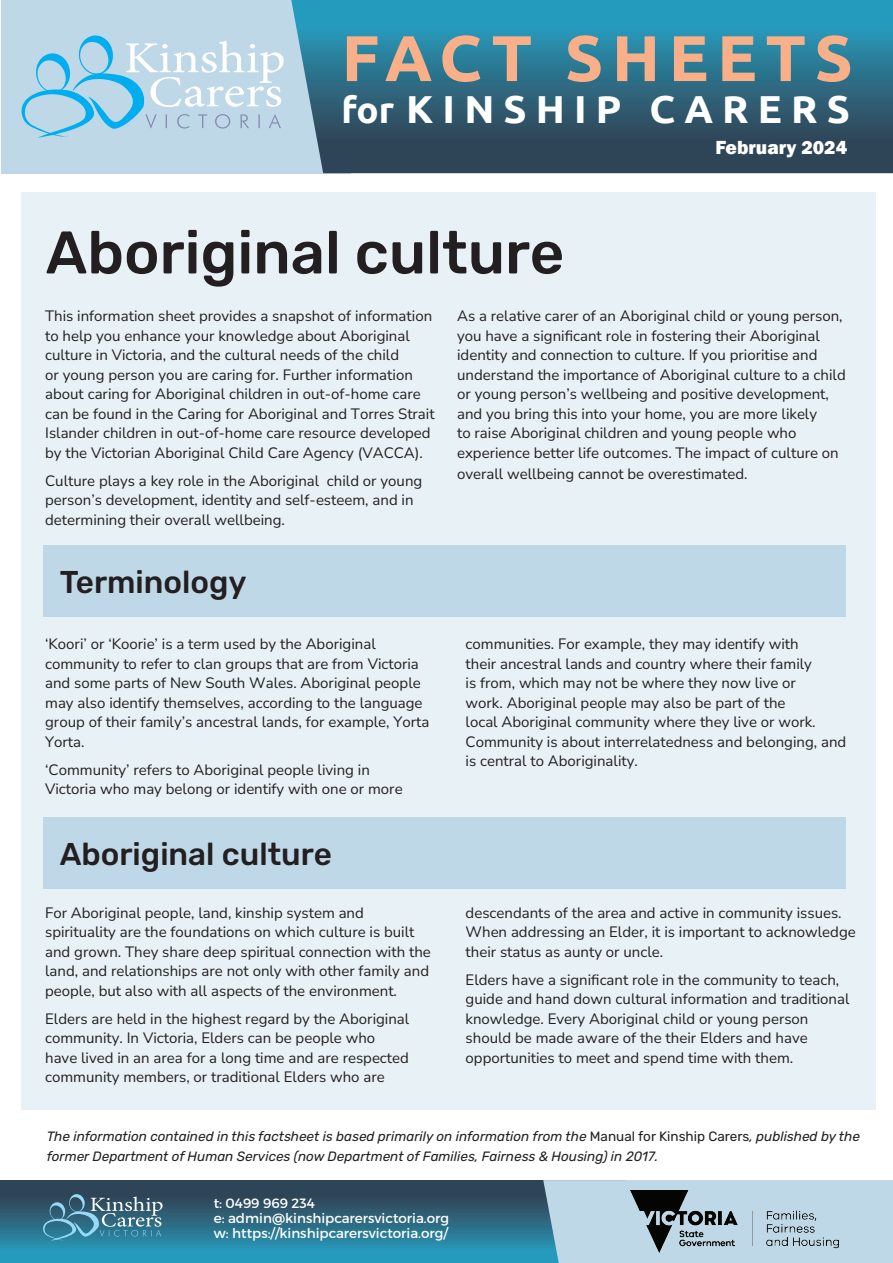
<style>
.page{position:relative;width:893px;height:1263px;background:#fff}
.page>*{position:absolute;margin:0;border:0;box-sizing:border-box;transform-origin:0 0}
.t1{font:700 64.5px "Ubuntu";letter-spacing:.13em;color:#f9b089}
.t2{font:500 60px "Rubik";color:#231f20}
.t3{font:700 39px "Ubuntu";color:#fff}
.t4{font:500 31.5px "Rubik";color:#231f20}
.t5{font:800 19.5px "Franklin Gothic";color:#fff}
.t6{font:200 15px/19.5px "Nunito Sans 12 pt";color:#231f20}
.t7{font:italic 13.5px/19.5px "Rubik";color:#231f20}
.t8{font:13.5px/15px "Montserrat";color:#fff}
.s1{font-size:36px}
.s2{font-style:normal}
</style>
<div class="page">
<div style="left:0;top:1180px;width:625px;height:83px;background:linear-gradient(to bottom,#323544,#26a2c5)"></div>
<div style="left:543px;top:1180px;width:350px;height:83px;background:#bfd8e7"></div>
<div style="left:1px;top:0;width:350px;height:173px;background:#bfd8e7"></div>
<svg style="left:291px;top:0;width:602px;height:173px;background:#2f7089"></svg>
<svg style="left:21px;top:35px;width:263px;height:103px"></svg>
<svg style="left:41px;top:1194px;width:122px;height:47px;background:#497c91"></svg>
<img style="left:631px;top:1191px;width:207px;height:61px">
<div style="left:22px;top:192px;width:854px;height:918px;background:#e8f1f6"></div>
<div style="left:43px;top:545px;width:803px;height:72px;background:#bfd8e7"></div>
<div style="left:43px;top:817px;width:803px;height:71px;background:#bfd8e7"></div>
<h1 class="t1" style="left:342px;top:19px;width:513px">FACT SHEETS</h1>
<h3 class="t3" style="left:342px;top:86px;width:510px"><span class="s1">for</span> K I N S H I P C A R E R S</h3>
<h2 class="t2" style="left:46px;top:218px;width:520px">Aboriginal culture</h2>
<h3 class="t5" style="left:715px;top:135px;width:133px">February 2024</h3>
<p class="t6" style="left:45px;top:306px;width:391px">This information sheet provides a snapshot of information to help you enhance your knowledge about Aboriginal culture in Victoria, and the cultural needs of the child<br>or young person you are caring for. Further information about caring for Aboriginal children in out-of-home care can be found in the Caring for Aboriginal and Torres Strait Islander children in out-of-home care resource developed by the Victorian Aboriginal Child Care Agency (VACCA).</p>
<p class="t6" style="left:45px;top:470px;width:379px">Culture plays a key role in the Aboriginal child or young person’s development, identity and self-esteem, and in determining their overall wellbeing.</p>
<h3 class="t4" style="left:60px;top:564px;width:188px">Terminology</h3>
<p class="t6" style="left:45px;top:633px;width:386px">‘Koori’ or ‘Koorie’ is a term used by the Aboriginal community to refer to clan groups that are from Victoria and some parts of New South Wales. Aboriginal people may also identify themselves, according to the language group of their family’s ancestral lands, for example, Yorta Yorta.</p>
<p class="t6" style="left:45px;top:759px;width:359px">‘Community’ refers to Aboriginal people living in<br>Victoria who may belong or identify with one or more</p>
<h3 class="t4" style="left:60px;top:836px;width:274px">Aboriginal culture</h3>
<p class="t6" style="left:45px;top:902px;width:387px">For Aboriginal people, land, kinship system and spirituality are the foundations on which culture is built and grown. They share deep spiritual connection with the land, and relationships are not only with other family and people, but also with all aspects of the environment.</p>
<p class="t6" style="left:45px;top:1008px;width:366px">Elders are held in the highest regard by the Aboriginal community. In Victoria, Elders can be people who have lived in an area for a long time and are respected community members, or traditional Elders who are</p>
<p class="t6" style="left:457px;top:306px;width:390px">As a relative carer of an Aboriginal child or young person, you have a significant role in fostering their Aboriginal identity and connection to culture. If you prioritise and understand the importance of Aboriginal culture to a child or young person’s wellbeing and positive development, and you bring this into your home, you are more likely<br>to raise Aboriginal children and young people who experience better life outcomes. The impact of culture on</p>
<p class="t6" style="left:457px;top:464px;width:292px">overall wellbeing cannot be overestimated.</p>
<p class="t6" style="left:466px;top:633px;width:382px">communities. For example, they may identify with<br>their ancestral lands and country where their family<br>is from, which may not be where they now live or<br>work. Aboriginal people may also be part of the<br>local Aboriginal community where they live or work.<br>Community is about interrelatedness and belonging, and is central to Aboriginality.</p>
<p class="t6" style="left:466px;top:902px;width:392px">descendants of the area and active in community issues.<br>When addressing an Elder, it is important to acknowledge their status as aunty or uncle.</p>
<p class="t6" style="left:466px;top:969px;width:385px">Elders have a significant role in the community to teach, guide and hand down cultural information and traditional knowledge. Every Aboriginal child or young person should be made aware of the their Elders and have opportunities to meet and spend time with them.</p>
<p class="t7" style="left:47px;top:1127px;width:815px">The information contained in this factsheet is based primarily on information from the <span class="s2">Manual for Kinship Carers</span>, published by the former Department of Human Services (now Department of Families, Fairness &amp; Housing) in 2017.</p>
<p class="t8" style="left:214px;top:1196px;width:237px">t: 0499 969 234<br>e: admin@kinshipcarersvictoria.org w: https://kinshipcarersvictoria.org/</p>
</div>
